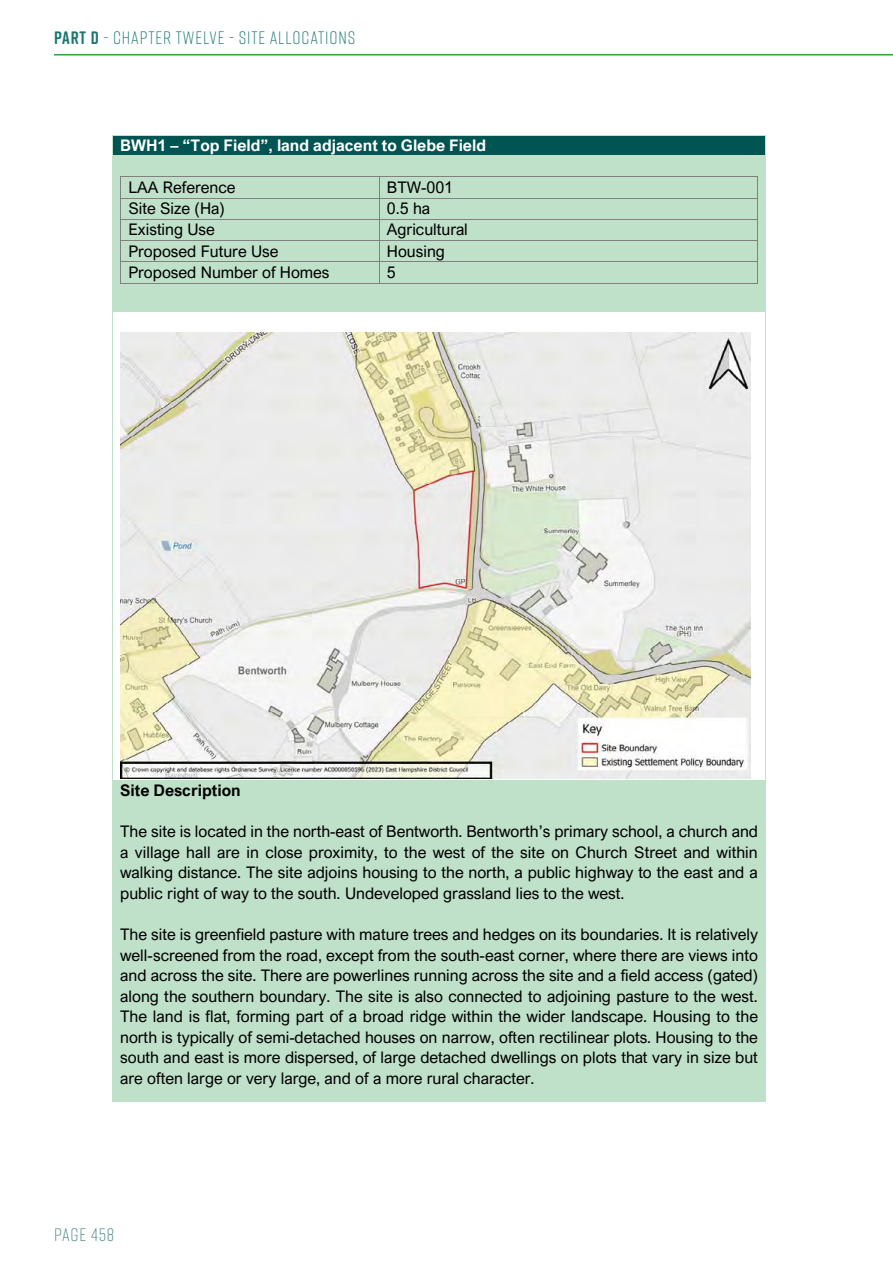
<style>
.page{position:relative;width:893px;height:1263px;background:#fff}
.page>*{position:absolute;margin:0;border:0;box-sizing:border-box;transform-origin:0 0}
.t1{font:300 18px "Rift Soft";letter-spacing:.05em;color:#1b7871}
.t2{font:300 18px "Rift Soft";letter-spacing:.045em;color:#4e8782}
.t3{font:16.05px/20.5px "Arial Nova";color:#000;text-align:justify}
.t4{font:700 16.05px "Arial Nova";color:#fff}
.t5{font:700 16.05px "Arial Nova";color:#000}
.s1{font-weight:700}
</style>
<div class="page">
<hr style="left:54px;top:54px;width:839px;height:2px;background:#31a636">
<div style="left:113px;top:135px;width:652px;height:21px;background:#005552"></div>
<hr style="left:113px;top:135px;width:652px;height:1px;background:#bfe0c9">
<svg style="left:112px;top:135px;width:1px;height:21px"></svg>
<svg style="left:765px;top:135px;width:1px;height:21px"></svg>
<div style="left:113px;top:156px;width:652px;height:156px;background:#bfe0c9"></div>
<hr style="left:121px;top:176px;width:258px;height:1px;background:#808080">
<hr style="left:379px;top:176px;width:378px;height:1px;background:#808080">
<hr style="left:121px;top:198px;width:258px;height:1px;background:#808080">
<hr style="left:379px;top:198px;width:378px;height:1px;background:#808080">
<hr style="left:121px;top:219px;width:258px;height:1px;background:#808080">
<hr style="left:379px;top:219px;width:378px;height:1px;background:#808080">
<hr style="left:121px;top:240px;width:258px;height:1px;background:#808080">
<hr style="left:379px;top:240px;width:378px;height:1px;background:#808080">
<hr style="left:121px;top:262px;width:258px;height:1px;background:#808080">
<hr style="left:379px;top:262px;width:378px;height:1px;background:#808080">
<svg style="left:120px;top:176px;width:1px;height:108px"></svg>
<hr style="left:121px;top:283px;width:258px;height:1px;background:#808080">
<svg style="left:379px;top:177px;width:1px;height:106px"></svg>
<hr style="left:379px;top:283px;width:378px;height:1px;background:#808080">
<svg style="left:757px;top:176px;width:1px;height:108px"></svg>
<hr style="left:112px;top:156px;width:1px;height:156px;background:#bfe0c9">
<hr style="left:765px;top:156px;width:1px;height:156px;background:#bfe0c9">
<hr style="left:112px;top:312px;width:1px;height:468px;background:#bfe0c9">
<hr style="left:765px;top:312px;width:1px;height:468px;background:#bfe0c9">
<div style="left:113px;top:780px;width:652px;height:321px;background:#bfe0c9"></div>
<hr style="left:112px;top:780px;width:1px;height:321px;background:#bfe0c9">
<hr style="left:113px;top:1101px;width:652px;height:1px;background:#bfe0c9">
<hr style="left:765px;top:780px;width:1px;height:321px;background:#bfe0c9">
<img style="left:120px;top:332px;width:631px;height:447px">
<p class="t1" style="left:54px;top:25px;width:303px"><span class="s1">Part d</span> - CHAPTER TWELVE - SITE ALLOCATIONS</p>
<p class="t4" style="left:120px;top:136px;width:368px">BWH1 – “Top Field”, land adjacent to Glebe Field</p>
<p class="t3" style="left:128px;top:177px;width:109px">LAA Reference</p>
<p class="t3" style="left:387px;top:177px;width:68px">BTW-001</p>
<p class="t3" style="left:128px;top:198px;width:98px">Site Size (Ha)</p>
<p class="t3" style="left:387px;top:198px;width:45px">0.5 ha</p>
<p class="t3" style="left:128px;top:219px;width:88px">Existing Use</p>
<p class="t3" style="left:387px;top:219px;width:82px">Agricultural</p>
<p class="t3" style="left:128px;top:241px;width:152px">Proposed Future Use</p>
<p class="t3" style="left:387px;top:241px;width:60px">Housing</p>
<p class="t3" style="left:128px;top:262px;width:203px">Proposed Number of Homes</p>
<p class="t3" style="left:387px;top:262px;width:10px">5</p>
<p class="t5" style="left:120px;top:781px;width:122px">Site Description</p>
<p class="t3" style="left:120px;top:821px;width:639px">The site is located in the north-east of Bentworth. Bentworth’s primary school, a church and a village hall are in close proximity, to the west of the site on Church Street and within walking distance. The site adjoins housing to the north, a public highway to the east and a public right of way to the south. Undeveloped grassland lies to the west.</p>
<p class="t3" style="left:120px;top:924px;width:639px">The site is greenfield pasture with mature trees and hedges on its boundaries. It is relatively well-screened from the road, except from the south-east corner, where there are views into and across the site. There are powerlines running across the site and a field access (gated) along the southern boundary. The site is also connected to adjoining pasture to the west.<br>The land is flat, forming part of a broad ridge within the wider landscape. Housing to the north is typically of semi-detached houses on narrow, often rectilinear plots. Housing to the south and east is more dispersed, of large detached dwellings on plots that vary in size but are often large or very large, and of a more rural character.</p>
<p class="t2" style="left:54px;top:1222px;width:62px">PAGE 458</p>
</div>
